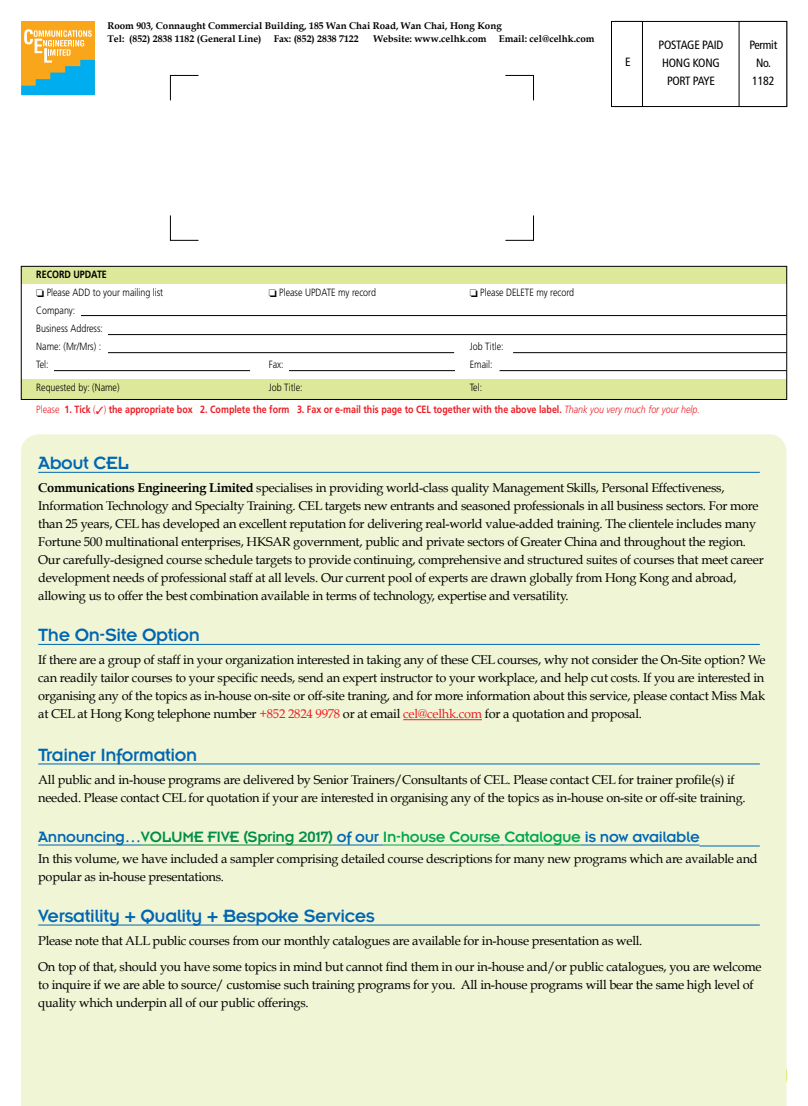
<style>
.page{position:relative;width:808px;height:1106px;background:#fff}
.page>*{position:absolute;margin:0;border:0;box-sizing:border-box;transform-origin:0 0}
.t1{font:19.5px "Insignia LT Std";letter-spacing:-.02em;color:#0066b3}
.t2{font:16.5px "Insignia LT Std";letter-spacing:-.02em;color:#0066b3}
.t3{font:12.75px/18px "Book Antiqua";letter-spacing:-.02em;color:#000}
.t4{font:condensed 12px/18px "Frutiger LT Std";letter-spacing:-.02em;color:#000;text-align:center}
.t5{font:300 10.5px/18px "Frutiger LT Std";color:#000;scale:.85 1}
.t6{font:700 10.5px/22.2px "Frutiger LT Std";color:#ed1d24;scale:.85 1}
.t7{font:700 9.75px/13.5px "Book Antiqua";color:#000}
.s1{font-weight:700}
.s2{font-weight:300;color:#000}
.s3{font-weight:300}
.s4{font-weight:300;font-style:italic}
.s5{color:#ed1d24}
.s6{color:#008d48}
.s7{color:#00a651}
</style>
<div class="page">
<div style="left:21px;top:266px;width:766px;height:18px;background:#dde89a"></div>
<div style="left:21px;top:21px;width:74px;height:74px;background:#faa61a"></div>
<svg style="left:21px;top:29px;width:74px;height:66px"></svg>
<div style="left:615px;top:21px;width:172px;height:86px;border:1px solid #000"></div>
<div style="left:739px;top:21px;width:48px;height:86px;border:1px solid #000"></div>
<div style="left:611px;top:21px;width:31px;height:85px;background:#fff"></div>
<div style="left:611px;top:21px;width:32px;height:86px;border:1px solid #000"></div>
<svg style="left:170px;top:75px;width:29px;height:26px"></svg>
<svg style="left:170px;top:215px;width:29px;height:26px"></svg>
<svg style="left:505px;top:75px;width:29px;height:26px"></svg>
<svg style="left:505px;top:215px;width:29px;height:26px"></svg>
<div style="left:21px;top:379px;width:766px;height:20px;background:#dde89a"></div>
<hr style="left:81px;top:315px;width:706px;height:1px;background:#000">
<hr style="left:108px;top:334px;width:679px;height:1px;background:#000">
<hr style="left:513px;top:352px;width:274px;height:1px;background:#000">
<hr style="left:108px;top:352px;width:346px;height:1px;background:#000">
<hr style="left:54px;top:370px;width:196px;height:1px;background:#000">
<hr style="left:289px;top:370px;width:166px;height:1px;background:#000">
<hr style="left:500px;top:370px;width:287px;height:1px;background:#000">
<div style="left:21px;top:266px;width:766px;height:133px;border:1px solid #000"></div>
<div style="left:21px;top:434px;width:765px;height:672px;background:#eff5d5"></div>
<hr style="left:38px;top:472px;width:722px;height:1px;background:#0066b3">
<hr style="left:38px;top:644px;width:722px;height:1px;background:#0066b3">
<hr style="left:403px;top:719px;width:79px;height:1px;background:#ed1d24">
<hr style="left:38px;top:763px;width:722px;height:1px;background:#0066b3">
<hr style="left:38px;top:844px;width:103px;height:1px;background:#0066b3">
<hr style="left:141px;top:844px;width:192px;height:1px;background:#008d48">
<hr style="left:333px;top:844px;width:50px;height:1px;background:#0066b3">
<hr style="left:383px;top:844px;width:117px;height:1px;background:#00a651">
<hr style="left:504px;top:844px;width:77px;height:1px;background:#00a651">
<hr style="left:581px;top:844px;width:118px;height:1px;background:#0066b3">
<hr style="left:699px;top:845px;width:61px;height:1px;background:#0066b3">
<hr style="left:38px;top:924px;width:722px;height:1px;background:#0066b3">
<p class="t7" style="left:107px;top:19px;width:396px">Room 903, Connaught Commercial Building, 185 Wan Chai Road, Wan Chai, Hong Kong<br>Tel: (852) 2838 1182 (General Line)</p>
<p class="t7" style="left:274px;top:32px;width:87px">Fax: (852) 2838 7122</p>
<p class="t7" style="left:373px;top:32px;width:115px">Website: www.celhk.com</p>
<p class="t7" style="left:499px;top:32px;width:97px">Email: cel@celhk.com</p>
<p class="t4" style="left:625px;top:53px;width:7px">E</p>
<p class="t4" style="left:658px;top:36px;width:66px">POSTAGE PAID<br>HONG KONG<br>PORT PAYE</p>
<p class="t4" style="left:749px;top:36px;width:29px">Permit<br>No.<br>1182</p>
<p class="t5" style="left:36px;top:266px;width:151px"><span class="s1">RECORD UPDATE<br></span>❏ Please ADD to your mailing list</p>
<p class="t5" style="left:36px;top:302px;width:80px">Company:<br>Business Address:<br>Name: (Mr/Mrs) :</p>
<p class="t5" style="left:269px;top:284px;width:128px">❏ Please UPDATE my record</p>
<p class="t5" style="left:470px;top:284px;width:124px">❏ Please DELETE my record</p>
<p class="t5" style="left:470px;top:338px;width:41px">Job Title:</p>
<p class="t5" style="left:36px;top:356px;width:16px">Tel:</p>
<p class="t5" style="left:269px;top:356px;width:19px">Fax:</p>
<p class="t5" style="left:470px;top:356px;width:28px">Email:</p>
<p class="t5" style="left:36px;top:378px;width:100px">Requested by: (Name)</p>
<p class="t5" style="left:269px;top:378px;width:41px">Job Title:</p>
<p class="t6" style="left:36px;top:376px;width:782px;text-indent:433px"><span class="s2">Tel:<br></span><span class="s3">Please</span> 1. Tick <span class="s3">(</span>✓<span class="s3">)</span> the appropriate box 2. Complete the form 3. Fax or e-mail this page to CEL together with the above label. <span class="s4">Thank you very much for your help.</span></p>
<h1 class="t1" style="left:38px;top:453px;width:92px">About CEL</h1>
<p class="t3" style="left:38px;top:478px;width:727px"><span class="s1">Communications Engineering Limited</span> specialises in providing world-class quality Management Skills, Personal Effectiveness, Information Technology and Specialty Training. CEL targets new entrants and seasoned professionals in all business sectors. For more than 25 years, CEL has developed an excellent reputation for delivering real-world value-added training. The clientele includes many Fortune 500 multinational enterprises, HKSAR government, public and private sectors of Greater China and throughout the region.<br>Our carefully-designed course schedule targets to provide continuing, comprehensive and structured suites of courses that meet career development needs of professional staff at all levels. Our current pool of experts are drawn globally from Hong Kong and abroad, allowing us to offer the best combination available in terms of technology, expertise and versatility.</p>
<h1 class="t1" style="left:38px;top:625px;width:163px">The On-Site Option</h1>
<p class="t3" style="left:38px;top:650px;width:729px;text-align:justify">If there are a group of staff in your organization interested in taking any of these CEL courses, why not consider the On-Site option? We can readily tailor courses to your specific needs, send an expert instructor to your workplace, and help cut costs. If you are interested in organising any of the topics as in-house on-site or off-site traning, and for more information about this service, please contact Miss Mak at CEL at Hong Kong telephone number <span class="s5">+852 2824 9978</span> or at email <span class="s5">cel@celhk.com</span> for a quotation and proposal.</p>
<h1 class="t1" style="left:38px;top:745px;width:161px">Trainer Information</h1>
<p class="t3" style="left:38px;top:770px;width:709px">All public and in-house programs are delivered by Senior Trainers/Consultants of CEL. Please contact CEL for trainer profile(s) if needed. Please contact CEL for quotation if your are interested in organising any of the topics as in-house on-site or off-site training.</p>
<p class="t2" style="left:38px;top:828px;width:663px">Announcing…<span class="s6">VOLUME FIVE (Spring 2017)</span> of our <span class="s7">In-house Course Catalogue</span> is now available</p>
<p class="t3" style="left:38px;top:849px;width:721px">In this volume, we have included a sampler comprising detailed course descriptions for many new programs which are available and popular as in-house presentations.</p>
<h1 class="t1" style="left:38px;top:906px;width:338px">Versatility + Quality + Bespoke Services</h1>
<p class="t3" style="left:38px;top:927px;width:725px;line-height:26.5px">Please note that ALL public courses from our monthly catalogues are available for in-house presentation as well.<br>On top of that, should you have some topics in mind but cannot find them in our in-house and/or public catalogues, you are welcome</p>
<p class="t3" style="left:38px;top:975px;width:717px">to inquire if we are able to source/ customise such training programs for you. All in-house programs will bear the same high level of quality which underpin all of our public offerings.</p>
</div>
